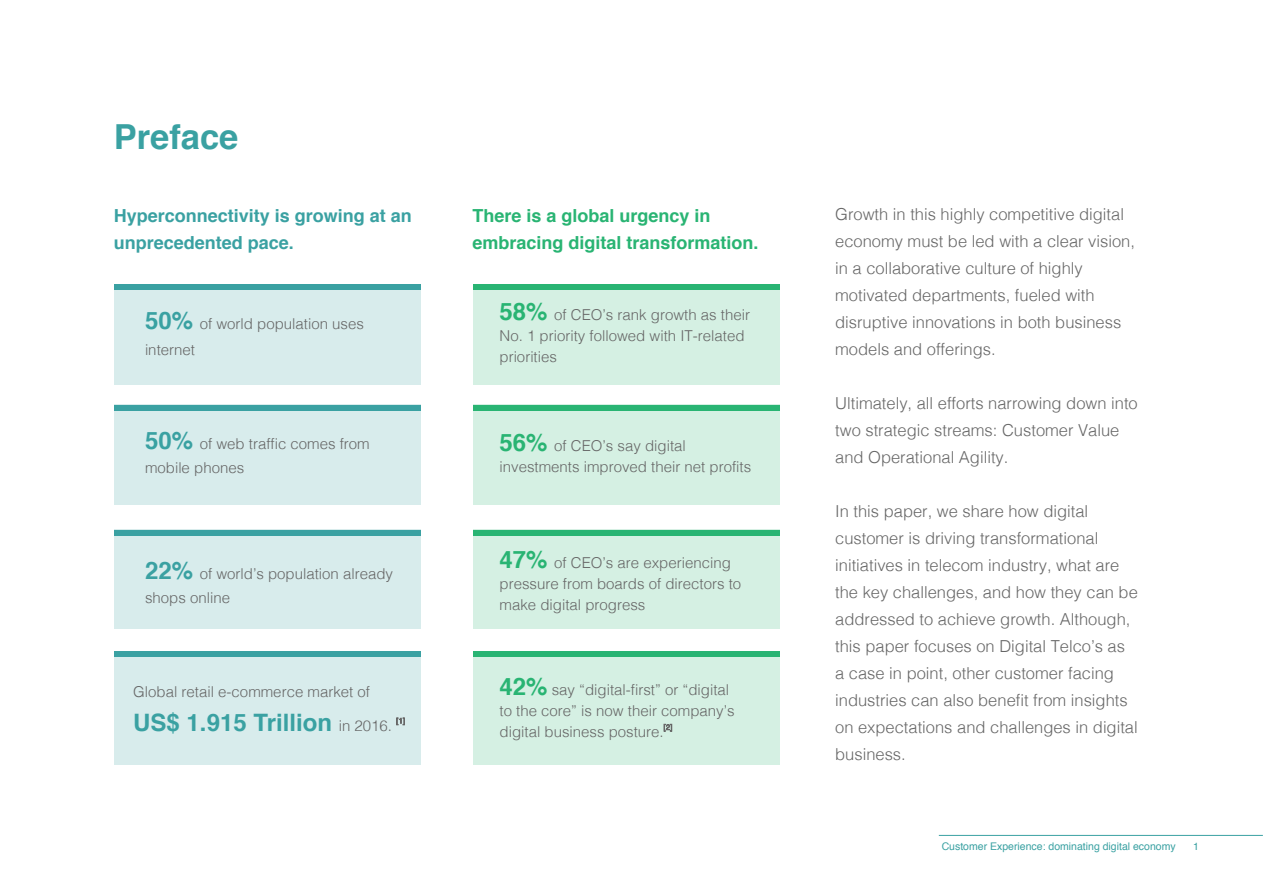
<style>
.page{position:relative;width:1263px;height:893px;background:#fff}
.page>*{position:absolute;margin:0;border:0;box-sizing:border-box;transform-origin:0 0}
.t1{font:700 34.5px "Helvetica";color:#3aa1a2}
.t2{font:700 24px "Helvetica";color:#3aa1a2}
.t3{font:700 18px/27px "Helvetica";color:#29b473}
.t4{font:700 18px/27px "Helvetica";color:#3aa1a2}
.t5{font:300 16.5px/27px "Helvetica";color:#666}
.t6{font:300 15px/21px "Helvetica";color:#666}
.t7{font:10.5px "Helvetica";color:#3aa1a2}
.s1{font-weight:700;font-size:24px;color:#3aa1a2}
.s2{font-weight:300;font-size:15px;color:#666}
.s3{font-weight:700;font-size:24px;color:#29b473}
</style>
<div class="page">
<div style="left:115px;top:284px;width:306px;height:100px;background:#d8ecec"></div>
<div style="left:115px;top:284px;width:306px;height:6px;background:#3aa1a2"></div>
<div style="left:115px;top:405px;width:306px;height:100px;background:#d8ecec"></div>
<div style="left:115px;top:405px;width:306px;height:6px;background:#3aa1a2"></div>
<div style="left:115px;top:529px;width:306px;height:99px;background:#d8ecec"></div>
<div style="left:115px;top:529px;width:306px;height:6px;background:#3aa1a2"></div>
<div style="left:115px;top:651px;width:306px;height:114px;background:#d8ecec"></div>
<div style="left:115px;top:651px;width:306px;height:6px;background:#3aa1a2"></div>
<svg style="left:396px;top:718px;width:9px;height:7px"></svg>
<div style="left:473px;top:284px;width:306px;height:100px;background:#d5f0e3"></div>
<div style="left:473px;top:284px;width:306px;height:6px;background:#29b473"></div>
<div style="left:473px;top:651px;width:306px;height:114px;background:#d5f0e3"></div>
<div style="left:473px;top:651px;width:306px;height:6px;background:#29b473"></div>
<svg style="left:664px;top:724px;width:8px;height:7px"></svg>
<div style="left:473px;top:529px;width:306px;height:99px;background:#d5f0e3"></div>
<div style="left:473px;top:529px;width:306px;height:6px;background:#29b473"></div>
<div style="left:473px;top:405px;width:306px;height:100px;background:#d5f0e3"></div>
<div style="left:473px;top:405px;width:306px;height:6px;background:#29b473"></div>
<hr style="left:939px;top:835px;width:324px;height:1px;background:#3aa1a2">
<h1 class="t1" style="left:114px;top:123px;width:126px">Preface</h1>
<p class="t4" style="left:114px;top:203px;width:300px">Hyperconnectivity is growing at an unprecedented pace.</p>
<p class="t6" style="left:145px;top:313px;width:220px;line-height:25.5px"><span class="s1">50%</span> of world population uses internet</p>
<p class="t6" style="left:145px;top:433px;width:226px;line-height:24px"><span class="s1">50%</span> of web traffic comes from mobile phones</p>
<p class="t6" style="left:145px;top:563px;width:250px;line-height:24px"><span class="s1">22%</span> of world’s population already shops online</p>
<p class="t6" style="left:133px;top:682px;width:238px">Global retail e-commerce market of</p>
<h2 class="t2" style="left:133px;top:713px;width:260px">US$ 1.915 Trillion <span class="s2">in 2016.</span></h2>
<p class="t3" style="left:472px;top:203px;width:288px">There is a global urgency in embracing digital transformation.</p>
<p class="t6" style="left:499px;top:306px;width:252px"><span class="s3">58%</span> of CEO’s rank growth as their<br>No. 1 priority followed with IT-related priorities</p>
<p class="t6" style="left:499px;top:436px;width:253px"><span class="s3">56%</span> of CEO’s say digital investments improved their net profits</p>
<p class="t6" style="left:499px;top:553px;width:243px"><span class="s3">47%</span> of CEO’s are experiencing pressure from boards of directors to make digital progress</p>
<p class="t6" style="left:499px;top:680px;width:237px"><span class="s3">42%</span> say “digital-first” or “digital to the core” is now their company’s digital business posture.</p>
<p class="t5" style="left:835px;top:203px;width:301px">Growth in this highly competitive digital economy must be led with a clear vision, in a collaborative culture of highly motivated departments, fueled with disruptive innovations in both business models and offerings.</p>
<p class="t5" style="left:835px;top:392px;width:304px">Ultimately, all efforts narrowing down into two strategic streams: Customer Value and Operational Agility.</p>
<p class="t5" style="left:835px;top:500px;width:304px">In this paper, we share how digital customer is driving transformational initiatives in telecom industry, what are the key challenges, and how they can be addressed to achieve growth. Although, this paper focuses on Digital Telco’s as a case in point, other customer facing industries can also benefit from insights on expectations and challenges in digital business.</p>
<p class="t7" style="left:942px;top:842px;width:236px">Customer Experience: dominating digital economy</p>
<p class="t7" style="left:1193px;top:842px;width:7px">1</p>
</div>
